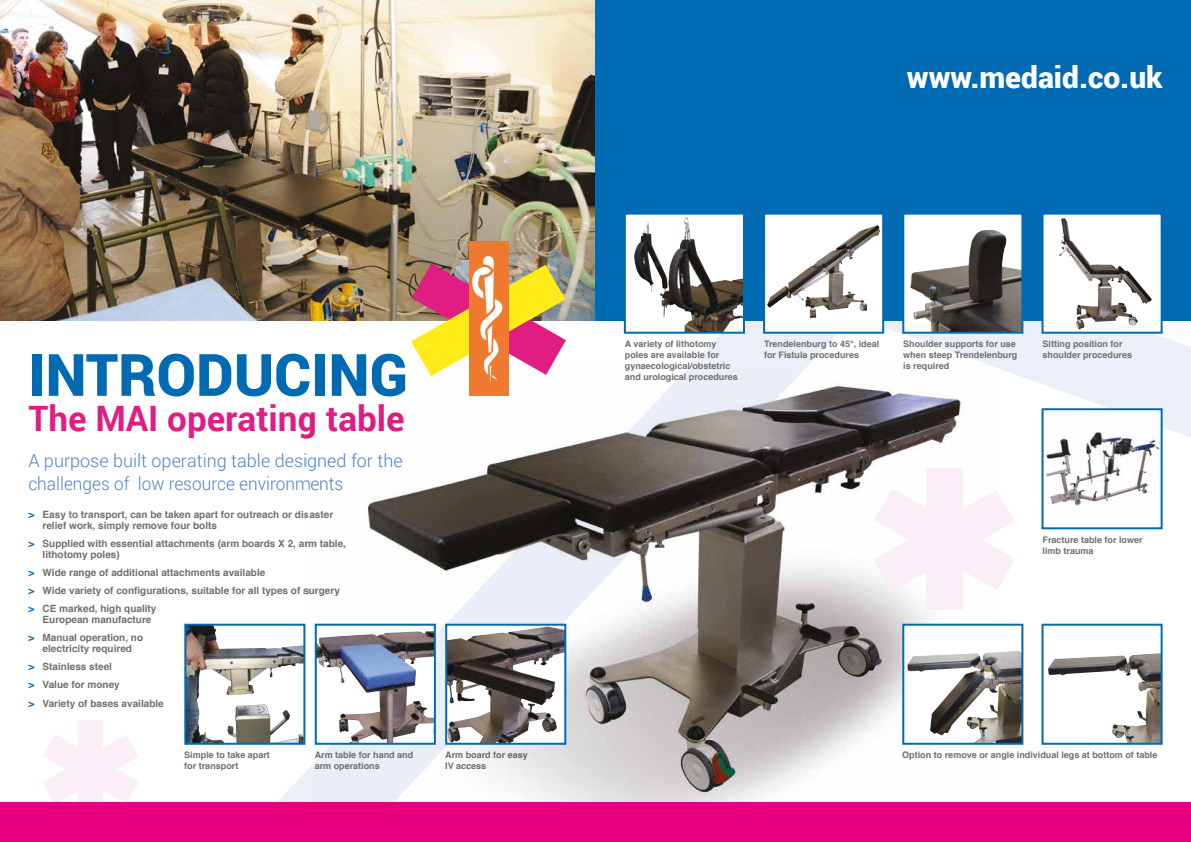
<style>
.page{position:relative;width:1191px;height:842px;background:#fff}
.page>*{position:absolute;margin:0;border:0;box-sizing:border-box;transform-origin:0 0}
.t1{font:900 58.5px "Roboto";color:#006ab3}
.t2{font:700 35px "Roboto";color:#df1d83}
.t3{font:900 30px "Roboto";color:#fff}
.t4{font:300 18px/23px "Roboto";color:#4c83c3}
.t5{font:700 10px/18.1px "Helvetica";color:#706f6f}
.t6{font:700 9px/11px "Helvetica";color:#706f6f}
.s1{color:#006ab3}
</style>
<div class="page">
<svg style="left:0;top:320px;width:1191px;height:117px"></svg>
<svg style="left:239px;top:623px;width:67px;height:179px"></svg>
<img style="left:0;top:0;width:595px;height:320px">
<svg style="left:627px;top:320px;width:528px;height:117px;fill:#ebeff9"></svg>
<div style="left:595px;top:0;width:596px;height:320px;background:#006ab3"></div>
<img style="left:306px;top:366px;width:691px;height:436px">
<div style="left:316px;top:625px;width:119px;height:119px;background:#fff"></div>
<img style="left:318px;top:631px;width:115px;height:111px">
<div style="left:315px;top:624px;width:121px;height:121px;border:2px solid #006ab3"></div>
<img style="left:448px;top:627px;width:115px;height:115px">
<div style="left:445px;top:624px;width:121px;height:121px;border:2px solid #006ab3"></div>
<div style="left:903px;top:625px;width:119px;height:119px;background:#fff"></div>
<img style="left:907px;top:651px;width:113px;height:91px">
<div style="left:902px;top:624px;width:121px;height:121px;border:2px solid #006ab3"></div>
<img style="left:1048px;top:653px;width:111px;height:89px">
<div style="left:1041px;top:624px;width:121px;height:121px;border:2px solid #006ab3"></div>
<div style="left:1042px;top:409px;width:119px;height:119px;background:#fff"></div>
<img style="left:1045px;top:432px;width:114px;height:74px">
<div style="left:1041px;top:408px;width:121px;height:121px;border:2px solid #006ab3"></div>
<div style="left:1042px;top:214px;width:119px;height:119px;background:#fff"></div>
<img style="left:1059px;top:219px;width:80px;height:111px">
<div style="left:1041px;top:213px;width:121px;height:121px;border:2px solid #006ab3"></div>
<div style="left:625px;top:214px;width:119px;height:119px;background:#fff"></div>
<img style="left:634px;top:217px;width:108px;height:114px">
<div style="left:624px;top:213px;width:121px;height:121px;border:2px solid #006ab3"></div>
<div style="left:764px;top:214px;width:119px;height:119px;background:#fff"></div>
<img style="left:767px;top:225px;width:109px;height:94px">
<div style="left:763px;top:213px;width:121px;height:121px;border:2px solid #006ab3"></div>
<div style="left:903px;top:214px;width:119px;height:119px;background:#fff"></div>
<img style="left:910px;top:230px;width:110px;height:101px">
<div style="left:902px;top:213px;width:121px;height:121px;border:2px solid #006ab3"></div>
<img style="left:187px;top:627px;width:115px;height:115px">
<div style="left:184px;top:624px;width:121px;height:121px;border:2px solid #006ab3"></div>
<svg style="left:43px;top:734px;width:96px;height:68px"></svg>
<div style="left:78px;top:720px;width:25px;height:96px;background:#fceef6"></div>
<div style="left:469px;top:241px;width:40px;height:155px;background:#ef7a2f"></div>
<svg style="left:411px;top:256px;width:155px;height:129px"></svg>
<div style="left:0;top:802px;width:1191px;height:40px;background:#e6007d"></div>
<svg style="left:873px;top:488px;width:142px;height:103px"></svg>
<div style="left:926px;top:468px;width:37px;height:141px;background:#fceef6"></div>
<h3 class="t3" style="left:907px;top:56px;width:257px">www.medaid.co.uk</h3>
<h1 class="t1" style="left:28px;top:334px;width:381px">INTRODUCING</h1>
<h2 class="t2" style="left:28px;top:394px;width:378px">The MAI operating table</h2>
<h3 class="t4" style="left:28px;top:448px;width:376px">A purpose built operating table designed for the challenges of low resource environments</h3>
<p class="t5" style="left:43px;top:509px;width:292px;line-height:11px;text-indent:-14px"><span class="s1">&gt;</span> Easy to transport, can be taken apart for outreach or disaster relief work, simply remove four bolts</p>
<p class="t5" style="left:43px;top:538px;width:305px;line-height:11px;text-indent:-14px"><span class="s1">&gt;</span> Supplied with essential attachments (arm boards X 2, arm table, lithotomy poles)</p>
<p class="t5" style="left:28px;top:563px;width:313px"><span class="s1">&gt;</span> Wide range of additional attachments available<br><span class="s1">&gt;</span> Wide variety of configurations, suitable for all types of surgery <span class="s1">&gt;</span> CE marked, high quality</p>
<p class="t5" style="left:28px;top:611px;width:125px;text-indent:14px">European manufacture <span class="s1">&gt;</span> Manual operation, no</p>
<p class="t5" style="left:28px;top:640px;width:137px;text-indent:14px">electricity required<br><span class="s1">&gt;</span> Stainless steel<br><span class="s1">&gt;</span> Value for money<br><span class="s1">&gt;</span> Variety of bases available</p>
<p class="t6" style="left:184px;top:749px;width:87px">Simple to take apart for transport</p>
<p class="t6" style="left:445px;top:749px;width:84px">Arm board for easy<br>IV access</p>
<p class="t6" style="left:315px;top:749px;width:100px">Arm table for hand and arm operations</p>
<p class="t6" style="left:625px;top:338px;width:115px">A variety of lithotomy poles are available for gynaecological/obstetric and urological procedures</p>
<p class="t6" style="left:764px;top:338px;width:117px">Trendelenburg to 45°, ideal for Fistula procedures</p>
<p class="t6" style="left:903px;top:338px;width:116px">Shoulder supports for use when steep Trendelenburg is required</p>
<p class="t6" style="left:1042px;top:338px;width:91px">Sitting position for shoulder procedures</p>
<p class="t6" style="left:1042px;top:534px;width:102px">Fracture table for lower limb trauma</p>
<p class="t6" style="left:902px;top:749px;width:257px">Option to remove or angle individual legs at bottom of table</p>
</div>
